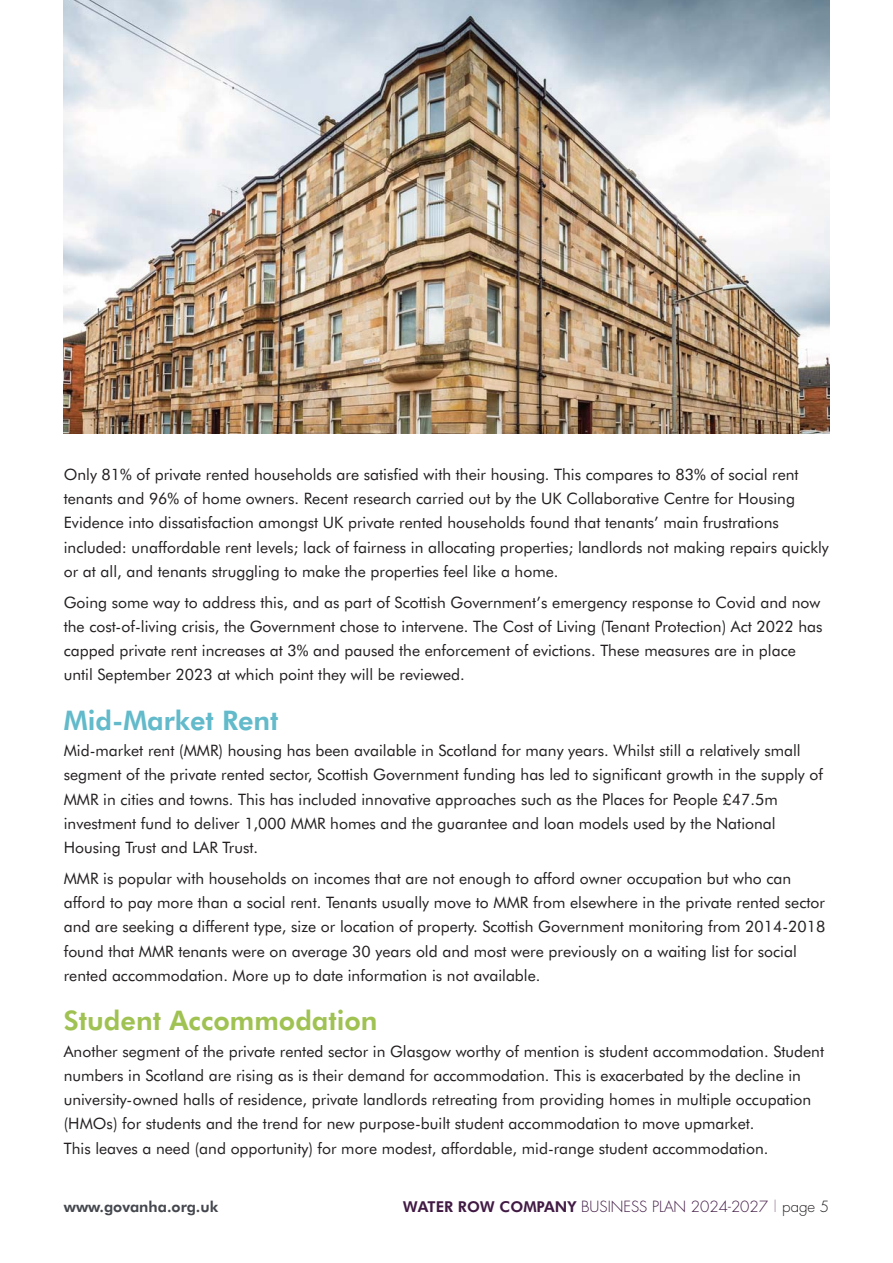
<style>
.page{position:relative;width:893px;height:1263px;background:#fff}
.page>*{position:absolute;margin:0;border:0;box-sizing:border-box;transform-origin:0 0}
.t1{font:800 27px "Futura BT";color:#a0c252}
.t2{font:800 27px "Futura BT";color:#62baca}
.t3{font:15.75px/24.3px "Futura BT";color:#231f20}
.t4{font:300 15px "Futura";color:#411a44}
.t5{font:800 15px "Futura BT";color:#44474d}
.s1{font-family:"Futura BT";font-weight:800}
.s2{color:#a1859e}
.s3{color:#231f20}
</style>
<div class="page">
<img style="left:64px;top:0;width:765px;height:434px">
<p class="t3" style="left:64px;top:463px;width:767px">Only 81% of private rented households are satisfied with their housing. This compares to 83% of social rent tenants and 96% of home owners. Recent research carried out by the UK Collaborative Centre for Housing Evidence into dissatisfaction amongst UK private rented households found that tenants’ main frustrations included: unaffordable rent levels; lack of fairness in allocating properties; landlords not making repairs quickly or at all, and tenants struggling to make the properties feel like a home.</p>
<p class="t3" style="left:64px;top:591px;width:760px">Going some way to address this, and as part of Scottish Government’s emergency response to Covid and now the cost-of-living crisis, the Government chose to intervene. The Cost of Living (Tenant Protection) Act 2022 has capped private rent increases at 3% and paused the enforcement of evictions. These measures are in place until September 2023 at which point they will be reviewed.</p>
<h1 class="t2" style="left:64px;top:707px;width:216px">Mid-Market Rent</h1>
<p class="t3" style="left:64px;top:739px;width:761px">Mid-market rent (MMR) housing has been available in Scotland for many years. Whilst still a relatively small segment of the private rented sector, Scottish Government funding has led to significant growth in the supply of MMR in cities and towns. This has included innovative approaches such as the Places for People £47.5m investment fund to deliver 1,000 MMR homes and the guarantee and loan models used by the National Housing Trust and LAR Trust.</p>
<p class="t3" style="left:64px;top:867px;width:763px">MMR is popular with households on incomes that are not enough to afford owner occupation but who can afford to pay more than a social rent. Tenants usually move to MMR from elsewhere in the private rented sector and are seeking a different type, size or location of property. Scottish Government monitoring from 2014-2018 found that MMR tenants were on average 30 years old and most were previously on a waiting list for social rented accommodation. More up to date information is not available.</p>
<h1 class="t1" style="left:64px;top:1007px;width:315px">Student Accommodation</h1>
<p class="t3" style="left:64px;top:1040px;width:762px">Another segment of the private rented sector in Glasgow worthy of mention is student accommodation. Student numbers in Scotland are rising as is their demand for accommodation. This is exacerbated by the decline in university-owned halls of residence, private landlords retreating from providing homes in multiple occupation (HMOs) for students and the trend for new purpose-built student accommodation to move upmarket.<br>This leaves a need (and opportunity) for more modest, affordable, mid-range student accommodation.</p>
<p class="t5" style="left:64px;top:1199px;width:156px">www.govanha.org.uk</p>
<p class="t4" style="left:403px;top:1199px;width:428px"><span class="s1">WATER ROW COMPANY</span> BUSINESS PLAN 2024-2027 <span class="s2">|</span> <span class="s3">page 5</span></p>
</div>
